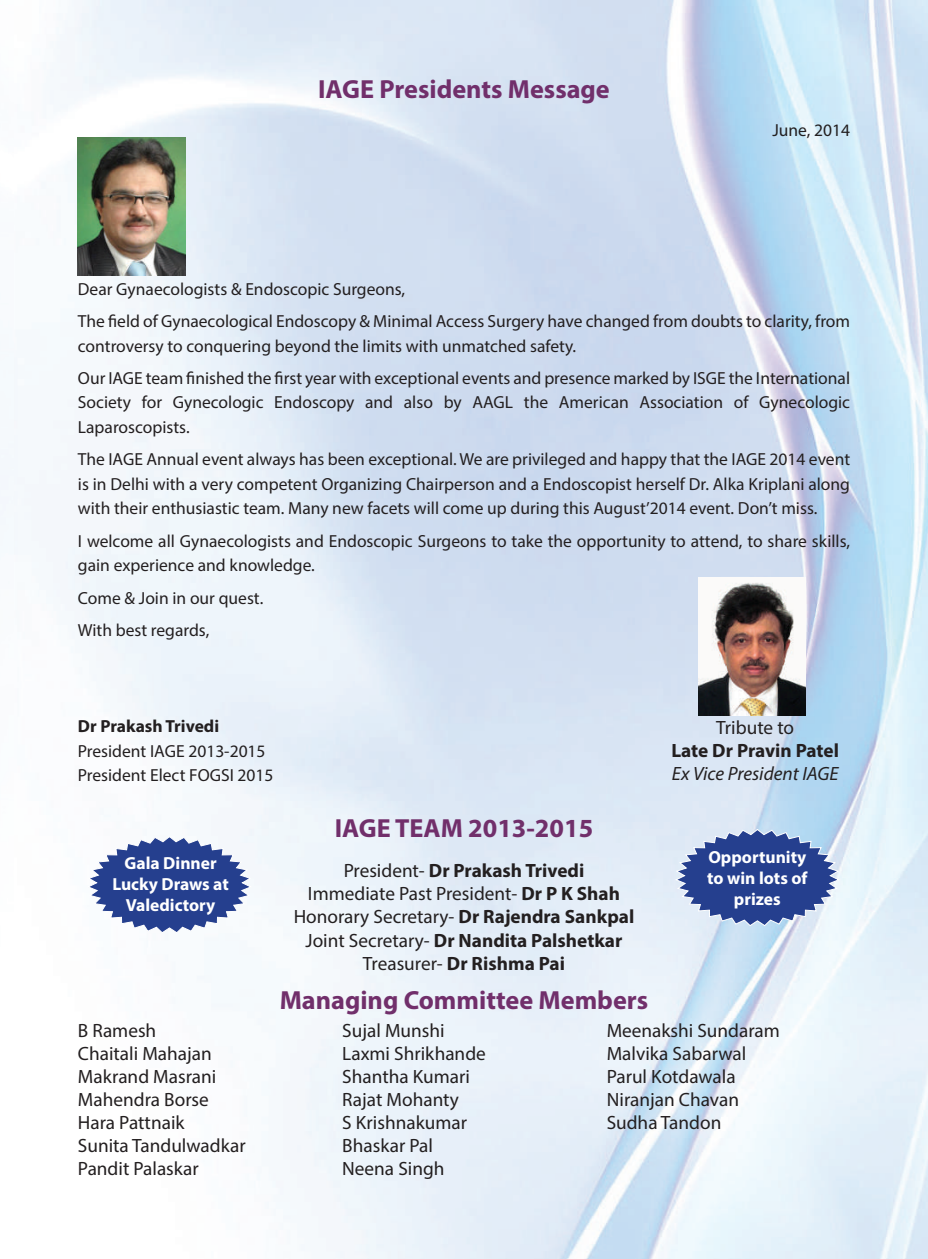
<style>
.page{position:relative;width:928px;height:1259px;background:#fff}
.page>*{position:absolute;margin:0;border:0;box-sizing:border-box;transform-origin:0 0}
.t1{font:700 26.25px "Myriad Pro";color:#712f6b}
.t2{font:19.25px/23.1px "Myriad Pro";color:#231f20}
.t3{font:italic 19.25px "Myriad Pro";color:#231f20}
.t4{font:700 19.25px "Myriad Pro";letter-spacing:-.005em;color:#231f20}
.t5{font:17.5px/24.5px "Myriad Pro";color:#231f20}
.t6{font:700 17.5px/21px "Myriad Pro";color:#fff;text-align:center}
.t7{font:700 17.5px "Myriad Pro";color:#231f20}
.s1{font-weight:700}
</style>
<div class="page">
<img style="left:15px;top:0;width:913px;height:898px">
<img style="left:197px;top:898px;width:731px;height:360px">
<img style="left:78px;top:137px;width:107px;height:138px">
<img style="left:698px;top:577px;width:108px;height:138px">
<svg style="left:86px;top:835px;width:167px;height:98px"></svg>
<svg style="left:674px;top:828px;width:166px;height:98px;background:#6379b1"></svg>
<svg style="left:108px;top:314px;width:8px;height:13px"></svg>
<svg style="left:186px;top:371px;width:8px;height:13px"></svg>
<svg style="left:275px;top:371px;width:7px;height:13px"></svg>
<h1 class="t1" style="left:318px;top:72px;width:293px">IAGE Presidents Message</h1>
<p class="t5" style="left:772px;top:118px;width:79px">June, 2014</p>
<p class="t5" style="left:78px;top:272px;width:773px;line-height:32.4px">Dear Gynaecologists &amp; Endoscopic Surgeons,<br>The eld of Gynaecological Endoscopy &amp; Minimal Access Surgery have changed from doubts to clarity, from</p>
<p class="t5" style="left:78px;top:329px;width:773px;line-height:32.4px">controversy to conquering beyond the limits with unmatched safety.<br>Our IAGE team nished the rst year with exceptional events and presence marked by ISGE the International</p>
<p class="t5" style="left:78px;top:390px;width:773px">Society for Gynecologic Endoscopy and also by AAGL the American Association of Gynecologic<br>Laparoscopists.</p>
<p class="t5" style="left:78px;top:447px;width:773px;text-align:justify">The IAGE Annual event always has been exceptional. We are privileged and happy that the IAGE 2014 event is in Delhi with a very competent Organizing Chairperson and a Endoscopist herself Dr. Alka Kriplani along with their enthusiastic team. Many new facets will come up during this August’2014 event. Don’t miss.</p>
<p class="t5" style="left:78px;top:528px;width:773px">I welcome all Gynaecologists and Endoscopic Surgeons to take the opportunity to attend, to share skills, gain experience and knowledge.</p>
<p class="t5" style="left:78px;top:581px;width:187px;line-height:32.4px">Come &amp; Join in our quest.<br>With best regards,</p>
<p class="t7" style="left:78px;top:715px;width:143px">Dr Prakash Trivedi</p>
<p class="t5" style="left:78px;top:738px;width:197px">President IAGE 2013-2015<br>President Elect FOGSI 2015</p>
<p class="t2" style="left:716px;top:715px;width:79px">Tribute to</p>
<p class="t4" style="left:671px;top:737px;width:169px">Late Dr Pravin Patel</p>
<p class="t3" style="left:672px;top:761px;width:168px">Ex Vice President IAGE</p>
<h1 class="t1" style="left:335px;top:810px;width:260px">IAGE TEAM 2013-2015</h1>
<p class="t2" style="left:294px;top:858px;width:342px;text-align:center">President- <span class="s1">Dr Prakash Trivedi<br></span>Immediate Past President- <span class="s1">Dr P K Shah </span>Honorary Secretary- <span class="s1">Dr Rajendra Sankpal </span>Joint Secretary- <span class="s1">Dr Nandita Palshetkar </span>Treasurer- <span class="s1">Dr Rishma Pai</span></p>
<h1 class="t1" style="left:280px;top:982px;width:370px">Managing Committee Members</h1>
<p class="t6" style="left:112px;top:851px;width:118px">Gala Dinner<br>Lucky Draws at<br>Valedictory</p>
<p class="t6" style="left:707px;top:845px;width:102px">Opportunity to win lots of prizes</p>
<p class="t2" style="left:78px;top:1018px;width:169px">B Ramesh<br>Chaitali Mahajan<br>Makrand Masrani<br>Mahendra Borse<br>Hara Pattnaik<br>Sunita Tandulwadkar<br>Pandit Palaskar</p>
<p class="t2" style="left:342px;top:1018px;width:145px">Sujal Munshi<br>Laxmi Shrikhande<br>Shantha Kumari<br>Rajat Mohanty<br>S Krishnakumar<br>Bhaskar Pal<br>Neena Singh</p>
<p class="t2" style="left:606px;top:1018px;width:175px">Meenakshi Sundaram<br>Malvika Sabarwal<br>Parul Kotdawala<br>Niranjan Chavan<br>Sudha Tandon</p>
</div>
